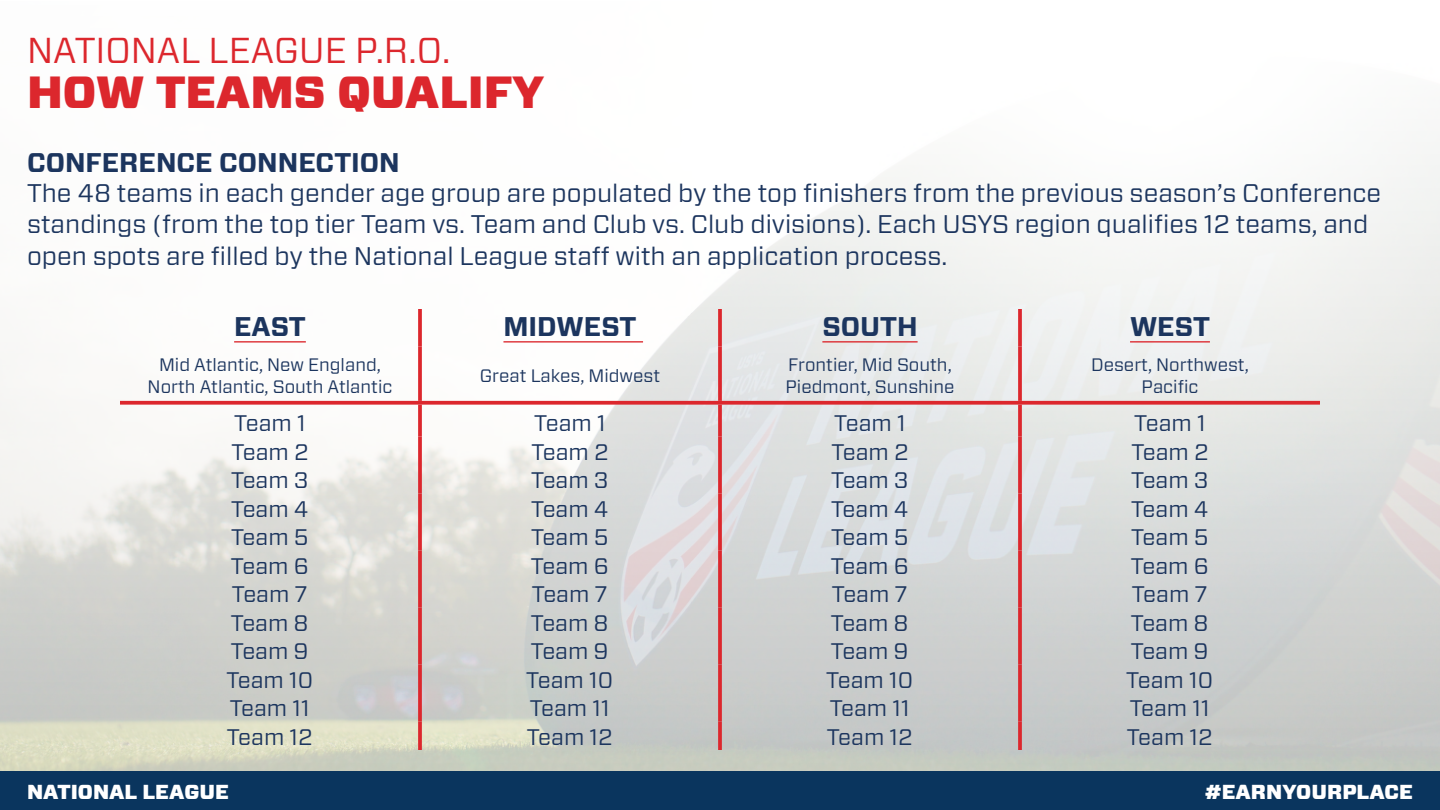
<style>
.page{position:relative;width:1440px;height:810px;background:#fff}
.page>*{position:absolute;margin:0;border:0;box-sizing:border-box;transform-origin:0 0}
.t1{font:900 45px "Forza";color:#dc272d}
.t2{font:36px "Forza";color:#dc272d}
.t3{font:700 27px "Forza";color:#1c355e}
.t4{font:25.5px/31.5px "Forza";color:#1c355e}
.t5{font:22.5px "Forza";color:#1c355e}
.t6{font:900 20.25px "Forza";color:#fff}
.t7{font:18px "Forza";color:#1c355e}
</style>
<div class="page">
<img style="left:0;top:154px;width:1440px;height:618px">
<svg style="left:120px;top:401px;width:300px;height:4px"></svg>
<svg style="left:1020px;top:401px;width:300px;height:4px"></svg>
<svg style="left:418px;top:309px;width:4px;height:37px"></svg>
<svg style="left:418px;top:346px;width:4px;height:55px"></svg>
<svg style="left:420px;top:401px;width:300px;height:4px"></svg>
<svg style="left:418px;top:405px;width:4px;height:31px"></svg>
<svg style="left:418px;top:436px;width:4px;height:29px"></svg>
<svg style="left:418px;top:465px;width:4px;height:28px"></svg>
<svg style="left:418px;top:493px;width:4px;height:29px"></svg>
<svg style="left:418px;top:522px;width:4px;height:28px"></svg>
<svg style="left:418px;top:550px;width:4px;height:29px"></svg>
<hr style="left:418px;top:579px;width:4px;height:28px;background:#db3136">
<svg style="left:418px;top:607px;width:4px;height:29px"></svg>
<hr style="left:418px;top:636px;width:4px;height:28px;background:#db3136">
<svg style="left:418px;top:664px;width:4px;height:29px"></svg>
<hr style="left:418px;top:693px;width:4px;height:28px;background:#db3036">
<svg style="left:418px;top:721px;width:4px;height:29px"></svg>
<hr style="left:718px;top:309px;width:4px;height:37px;background:#dc3238">
<svg style="left:1018px;top:309px;width:4px;height:37px"></svg>
<svg style="left:718px;top:346px;width:4px;height:55px"></svg>
<svg style="left:1018px;top:346px;width:4px;height:55px"></svg>
<svg style="left:720px;top:401px;width:300px;height:4px"></svg>
<hr style="left:718px;top:405px;width:4px;height:31px;background:#dc3237">
<hr style="left:1018px;top:405px;width:4px;height:31px;background:#dc3238">
<svg style="left:718px;top:436px;width:4px;height:29px"></svg>
<svg style="left:1018px;top:436px;width:4px;height:29px"></svg>
<hr style="left:718px;top:465px;width:4px;height:28px;background:#dc3137">
<hr style="left:1018px;top:465px;width:4px;height:28px;background:#dc3237">
<svg style="left:718px;top:493px;width:4px;height:29px"></svg>
<svg style="left:1018px;top:493px;width:4px;height:29px"></svg>
<hr style="left:718px;top:522px;width:4px;height:28px;background:#dc3137">
<hr style="left:1018px;top:522px;width:4px;height:28px;background:#dc3137">
<svg style="left:718px;top:550px;width:4px;height:29px"></svg>
<svg style="left:1018px;top:550px;width:4px;height:29px"></svg>
<hr style="left:718px;top:579px;width:4px;height:28px;background:#db3136">
<hr style="left:1018px;top:579px;width:4px;height:28px;background:#db3137">
<svg style="left:718px;top:607px;width:4px;height:29px"></svg>
<svg style="left:1018px;top:607px;width:4px;height:29px"></svg>
<hr style="left:718px;top:636px;width:4px;height:28px;background:#db3136">
<hr style="left:1018px;top:636px;width:4px;height:28px;background:#db3136">
<svg style="left:718px;top:664px;width:4px;height:29px"></svg>
<svg style="left:1018px;top:664px;width:4px;height:29px"></svg>
<hr style="left:718px;top:693px;width:4px;height:28px;background:#da3036">
<hr style="left:1018px;top:693px;width:4px;height:28px;background:#da3036">
<svg style="left:718px;top:721px;width:4px;height:29px"></svg>
<svg style="left:1018px;top:721px;width:4px;height:29px"></svg>
<hr style="left:234px;top:341px;width:72px;height:2px;background:#dc272d">
<hr style="left:503px;top:341px;width:140px;height:2px;background:#dc272d">
<hr style="left:822px;top:341px;width:96px;height:2px;background:#dc272d">
<hr style="left:1130px;top:341px;width:80px;height:2px;background:#dc272d">
<div style="left:0;top:772px;width:1440px;height:38px;background:#0a355e"></div>
<p class="t2" style="left:27px;top:26px;width:425px">NATIONAL LEAGUE P.R.O.</p>
<p class="t1" style="left:27px;top:62px;width:519px">HOW TEAMS QUALIFY</p>
<p class="t3" style="left:27px;top:144px;width:374px">CONFERENCE CONNECTION</p>
<p class="t4" style="left:27px;top:177px;width:1356px">The 48 teams in each gender age group are populated by the top finishers from the previous season’s Conference standings (from the top tier Team vs. Team and Club vs. Club divisions). Each USYS region qualifies 12 teams, and open spots are filled by the National League staff with an application process.</p>
<p class="t3" style="left:234px;top:308px;width:73px">EAST</p>
<p class="t3" style="left:503px;top:308px;width:135px">MIDWEST</p>
<p class="t3" style="left:822px;top:308px;width:97px">SOUTH</p>
<p class="t3" style="left:1130px;top:308px;width:81px">WEST</p>
<p class="t7" style="left:159px;top:353px;width:223px">Mid Atlantic, New England,</p>
<p class="t7" style="left:148px;top:374px;width:246px">North Atlantic, South Atlantic</p>
<p class="t7" style="left:788px;top:353px;width:165px">Frontier, Mid South,</p>
<p class="t7" style="left:786px;top:374px;width:170px">Piedmont, Sunshine</p>
<p class="t7" style="left:1091px;top:353px;width:159px">Desert, Northwest,</p>
<p class="t7" style="left:1142px;top:374px;width:58px">Pacific</p>
<p class="t7" style="left:480px;top:363px;width:182px">Great Lakes, Midwest</p>
<p class="t5" style="left:234px;top:408px;width:73px">Team 1</p>
<p class="t5" style="left:534px;top:408px;width:73px">Team 1</p>
<p class="t5" style="left:834px;top:408px;width:73px">Team 1</p>
<p class="t5" style="left:1134px;top:408px;width:73px">Team 1</p>
<p class="t5" style="left:231px;top:437px;width:79px">Team 2</p>
<p class="t5" style="left:531px;top:437px;width:79px">Team 2</p>
<p class="t5" style="left:831px;top:437px;width:79px">Team 2</p>
<p class="t5" style="left:1131px;top:437px;width:79px">Team 2</p>
<p class="t5" style="left:231px;top:465px;width:79px">Team 3</p>
<p class="t5" style="left:531px;top:465px;width:79px">Team 3</p>
<p class="t5" style="left:831px;top:465px;width:79px">Team 3</p>
<p class="t5" style="left:1131px;top:465px;width:79px">Team 3</p>
<p class="t5" style="left:231px;top:494px;width:79px">Team 4</p>
<p class="t5" style="left:531px;top:494px;width:79px">Team 4</p>
<p class="t5" style="left:831px;top:494px;width:79px">Team 4</p>
<p class="t5" style="left:1131px;top:494px;width:79px">Team 4</p>
<p class="t5" style="left:231px;top:522px;width:79px">Team 5</p>
<p class="t5" style="left:531px;top:522px;width:79px">Team 5</p>
<p class="t5" style="left:831px;top:522px;width:79px">Team 5</p>
<p class="t5" style="left:1131px;top:522px;width:79px">Team 5</p>
<p class="t5" style="left:231px;top:551px;width:79px">Team 6</p>
<p class="t5" style="left:531px;top:551px;width:79px">Team 6</p>
<p class="t5" style="left:831px;top:551px;width:79px">Team 6</p>
<p class="t5" style="left:1131px;top:551px;width:79px">Team 6</p>
<p class="t5" style="left:232px;top:579px;width:77px">Team 7</p>
<p class="t5" style="left:532px;top:579px;width:77px">Team 7</p>
<p class="t5" style="left:832px;top:579px;width:77px">Team 7</p>
<p class="t5" style="left:1132px;top:579px;width:77px">Team 7</p>
<p class="t5" style="left:231px;top:608px;width:79px">Team 8</p>
<p class="t5" style="left:531px;top:608px;width:79px">Team 8</p>
<p class="t5" style="left:831px;top:608px;width:79px">Team 8</p>
<p class="t5" style="left:1131px;top:608px;width:79px">Team 8</p>
<p class="t5" style="left:231px;top:636px;width:79px">Team 9</p>
<p class="t5" style="left:531px;top:636px;width:79px">Team 9</p>
<p class="t5" style="left:831px;top:636px;width:79px">Team 9</p>
<p class="t5" style="left:1131px;top:636px;width:79px">Team 9</p>
<p class="t5" style="left:226px;top:665px;width:88px">Team 10</p>
<p class="t5" style="left:526px;top:665px;width:88px">Team 10</p>
<p class="t5" style="left:826px;top:665px;width:88px">Team 10</p>
<p class="t5" style="left:1126px;top:665px;width:88px">Team 10</p>
<p class="t5" style="left:230px;top:693px;width:82px">Team 11</p>
<p class="t5" style="left:530px;top:693px;width:82px">Team 11</p>
<p class="t5" style="left:830px;top:693px;width:82px">Team 11</p>
<p class="t5" style="left:1130px;top:693px;width:82px">Team 11</p>
<p class="t5" style="left:227px;top:722px;width:87px">Team 12</p>
<p class="t5" style="left:527px;top:722px;width:87px">Team 12</p>
<p class="t5" style="left:827px;top:722px;width:87px">Team 12</p>
<p class="t5" style="left:1127px;top:722px;width:87px">Team 12</p>
<p class="t6" style="left:27px;top:779px;width:203px">NATIONAL LEAGUE</p>
<p class="t6" style="left:1205px;top:779px;width:210px">#EARNYOURPLACE</p>
</div>
